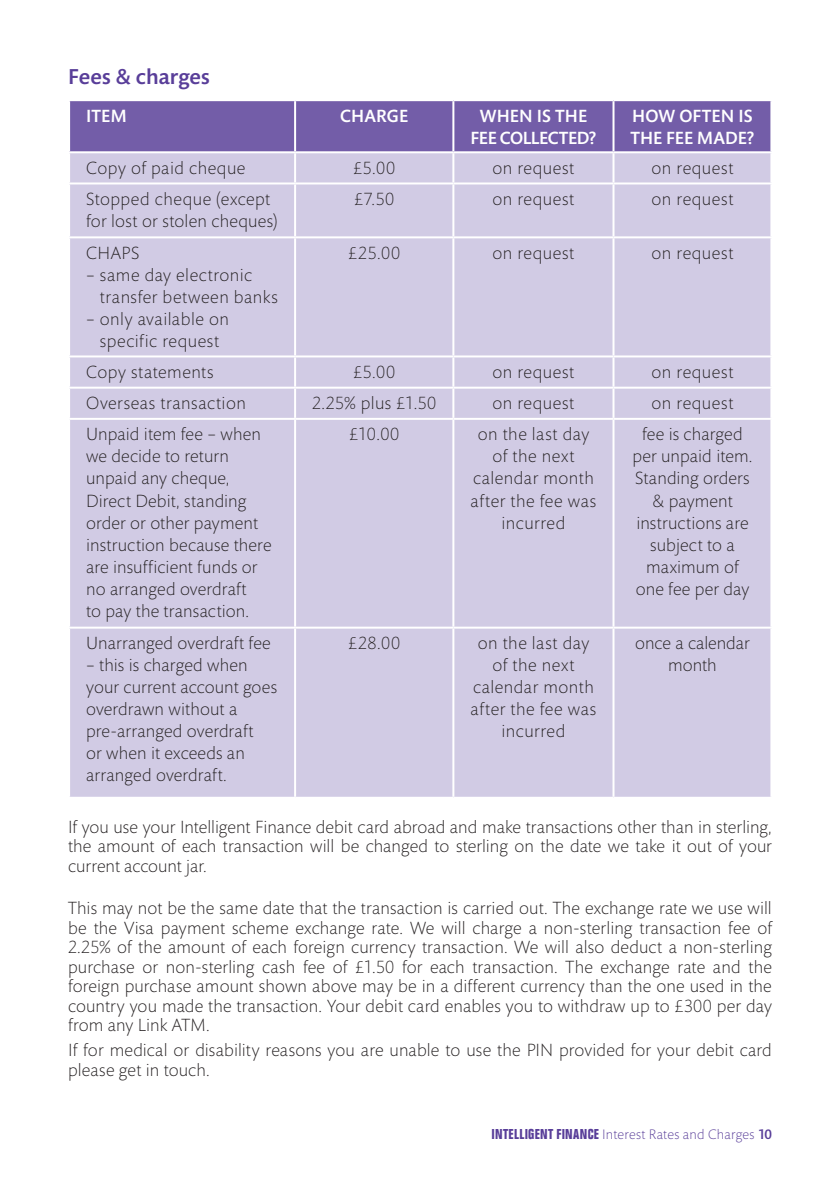
<style>
.page{position:relative;width:840px;height:1191px;background:#fff}
.page>*{position:absolute;margin:0;border:0;box-sizing:border-box;transform-origin:0 0}
.t1{font:500 22px "Mundo Sans Std";letter-spacing:.005em;color:#593e99}
.t2{font:300 18px/22px "Mundo Sans Std";letter-spacing:.01em;color:#231f20}
.t3{font:300 18px/22px "Mundo Sans Std";letter-spacing:.03em;color:#231f20;text-align:center}
.t4{font:500 18px/22px "Mundo Sans Std";letter-spacing:.005em;color:#fff}
.t5{font:500 18px/22px "Mundo Sans Std";letter-spacing:-.015em;color:#fff;text-align:center}
.t6{font:300 14px "Mundo Sans Std";letter-spacing:.02em;color:#593e99}
.s1{font-family:"Folio Std";font-weight:700;font-stretch:condensed}
.s2{font-weight:500}
</style>
<div class="page">
<div style="left:70px;top:101px;width:700px;height:50px;background:#735da8"></div>
<div style="left:70px;top:153px;width:700px;height:643px;background:#d1cbe4"></div>
<hr style="left:294px;top:153px;width:2px;height:29px;background:#fff">
<hr style="left:452px;top:153px;width:2px;height:29px;background:#fff">
<hr style="left:612px;top:153px;width:2px;height:29px;background:#fff">
<hr style="left:68px;top:182px;width:227px;height:2px;background:#fff">
<hr style="left:295px;top:182px;width:158px;height:2px;background:#fff">
<hr style="left:294px;top:184px;width:2px;height:52px;background:#fff">
<hr style="left:453px;top:182px;width:160px;height:2px;background:#fff">
<hr style="left:452px;top:184px;width:2px;height:52px;background:#fff">
<hr style="left:613px;top:182px;width:159px;height:2px;background:#fff">
<hr style="left:612px;top:184px;width:2px;height:52px;background:#fff">
<hr style="left:294px;top:420px;width:2px;height:206px;background:#fff">
<hr style="left:452px;top:420px;width:2px;height:206px;background:#fff">
<hr style="left:612px;top:420px;width:2px;height:206px;background:#fff">
<hr style="left:68px;top:626px;width:227px;height:2px;background:#fff">
<hr style="left:295px;top:626px;width:158px;height:2px;background:#fff">
<hr style="left:294px;top:628px;width:2px;height:168px;background:#fff">
<hr style="left:453px;top:626px;width:160px;height:2px;background:#fff">
<hr style="left:452px;top:628px;width:2px;height:168px;background:#fff">
<hr style="left:613px;top:626px;width:159px;height:2px;background:#fff">
<hr style="left:612px;top:628px;width:2px;height:168px;background:#fff">
<hr style="left:68px;top:236px;width:227px;height:2px;background:#fff">
<hr style="left:68px;top:355px;width:227px;height:2px;background:#fff">
<hr style="left:68px;top:387px;width:227px;height:2px;background:#fff">
<hr style="left:68px;top:418px;width:227px;height:2px;background:#fff">
<hr style="left:295px;top:236px;width:158px;height:2px;background:#fff">
<hr style="left:294px;top:238px;width:2px;height:117px;background:#fff">
<hr style="left:453px;top:236px;width:160px;height:2px;background:#fff">
<hr style="left:452px;top:238px;width:2px;height:117px;background:#fff">
<hr style="left:613px;top:236px;width:159px;height:2px;background:#fff">
<hr style="left:612px;top:238px;width:2px;height:117px;background:#fff">
<hr style="left:295px;top:355px;width:158px;height:2px;background:#fff">
<hr style="left:294px;top:357px;width:2px;height:30px;background:#fff">
<hr style="left:453px;top:355px;width:160px;height:2px;background:#fff">
<hr style="left:452px;top:357px;width:2px;height:30px;background:#fff">
<hr style="left:613px;top:355px;width:159px;height:2px;background:#fff">
<hr style="left:612px;top:357px;width:2px;height:30px;background:#fff">
<hr style="left:295px;top:387px;width:158px;height:2px;background:#fff">
<hr style="left:294px;top:389px;width:2px;height:29px;background:#fff">
<hr style="left:453px;top:387px;width:160px;height:2px;background:#fff">
<hr style="left:452px;top:389px;width:2px;height:29px;background:#fff">
<hr style="left:613px;top:387px;width:159px;height:2px;background:#fff">
<hr style="left:612px;top:389px;width:2px;height:29px;background:#fff">
<hr style="left:295px;top:418px;width:158px;height:2px;background:#fff">
<hr style="left:453px;top:418px;width:160px;height:2px;background:#fff">
<hr style="left:613px;top:418px;width:159px;height:2px;background:#fff">
<hr style="left:294px;top:101px;width:2px;height:50px;background:#fff">
<hr style="left:452px;top:101px;width:2px;height:50px;background:#fff">
<hr style="left:612px;top:101px;width:2px;height:50px;background:#fff">
<p class="t1" style="left:68px;top:65px;width:143px">Fees &amp; charges</p>
<p class="t4" style="left:86px;top:105px;width:42px">ITEM</p>
<p class="t4" style="left:340px;top:105px;width:69px">CHARGE</p>
<p class="t5" style="left:470px;top:105px;width:127px">WHEN IS THE<br>FEE COLLECTED?</p>
<p class="t4" style="left:630px;top:105px;width:125px">HOW OFTEN IS<br>THE FEE MADE?</p>
<p class="t2" style="left:86px;top:157px;width:161px">Copy of paid cheque</p>
<p class="t2" style="left:353px;top:157px;width:44px">£5.00</p>
<p class="t3" style="left:492px;top:157px;width:83px">on request</p>
<p class="t3" style="left:651px;top:157px;width:83px">on request</p>
<p class="t2" style="left:86px;top:189px;width:193px">Stopped cheque (except for lost or stolen cheques)</p>
<p class="t2" style="left:354px;top:189px;width:42px">£7.50</p>
<p class="t3" style="left:492px;top:189px;width:83px">on request</p>
<p class="t3" style="left:651px;top:189px;width:83px">on request</p>
<p class="t2" style="left:86px;top:243px;width:55px">CHAPS</p>
<p class="t3" style="left:100px;top:265px;width:179px;text-align:left;text-indent:-14px">– same day electronic transfer between banks</p>
<p class="t2" style="left:86px;top:309px;width:144px;text-align:center">– only available on specific request</p>
<p class="t2" style="left:348px;top:243px;width:53px">£25.00</p>
<p class="t3" style="left:492px;top:243px;width:83px">on request</p>
<p class="t3" style="left:651px;top:243px;width:83px">on request</p>
<p class="t3" style="left:86px;top:362px;width:129px">Copy statements</p>
<p class="t2" style="left:353px;top:362px;width:44px">£5.00</p>
<p class="t3" style="left:492px;top:362px;width:83px">on request</p>
<p class="t3" style="left:651px;top:362px;width:83px">on request</p>
<p class="t3" style="left:86px;top:393px;width:161px">Overseas transaction</p>
<p class="t2" style="left:312px;top:393px;width:126px">2.25% plus £1.50</p>
<p class="t3" style="left:492px;top:393px;width:83px">on request</p>
<p class="t3" style="left:651px;top:393px;width:83px">on request</p>
<p class="t2" style="left:86px;top:424px;width:187px">Unpaid item fee – when we decide to return unpaid any cheque,<br>Direct Debit, standing order or other payment instruction because there are insufficient funds or no arranged overdraft<br>to pay the transaction.</p>
<p class="t2" style="left:349px;top:424px;width:52px">£10.00</p>
<p class="t3" style="left:470px;top:424px;width:127px">on the last day of the next calendar month after the fee was incurred</p>
<p class="t2" style="left:632px;top:424px;width:122px;text-align:center">fee is charged per unpaid item.<br>Standing orders &amp; payment instructions are subject to a maximum of one fee per day</p>
<p class="t2" style="left:86px;top:633px;width:186px">Unarranged overdraft fee</p>
<p class="t2" style="left:86px;top:655px;width:192px">– this is charged when your current account goes overdrawn without a pre-arranged overdraft<br>or when it exceeds an arranged overdraft.</p>
<p class="t2" style="left:348px;top:633px;width:53px">£28.00</p>
<p class="t3" style="left:470px;top:633px;width:127px">on the last day of the next calendar month after the fee was incurred</p>
<p class="t2" style="left:634px;top:633px;width:116px;text-align:center">once a calendar month</p>
<p class="t2" style="left:68px;top:817px;width:705px;line-height:19.6px;text-align:justify">If you use your Intelligent Finance debit card abroad and make transactions other than in sterling, the amount of each transaction will be changed to sterling on the date we take it out of your current account jar.</p>
<p class="t2" style="left:68px;top:899px;width:705px;line-height:19.4px;text-align:justify">This may not be the same date that the transaction is carried out. The exchange rate we use will be the Visa payment scheme exchange rate. We will charge a non-sterling transaction fee of 2.25% of the amount of each foreign currency transaction. We will also deduct a non-sterling purchase or non-sterling cash fee of £1.50 for each transaction. The exchange rate and the foreign purchase amount shown above may be in a different currency than the one used in the country you made the transaction. Your debit card enables you to withdraw up to £300 per day from any Link ATM.</p>
<p class="t2" style="left:68px;top:1041px;width:704px;line-height:19.6px">If for medical or disability reasons you are unable to use the PIN provided for your debit card please get in touch.</p>
<p class="t6" style="left:491px;top:1126px;width:282px"><span class="s1">INTELLIGENT FINANCE</span> Interest Rates and Charges <span class="s2">10</span></p>
</div>
